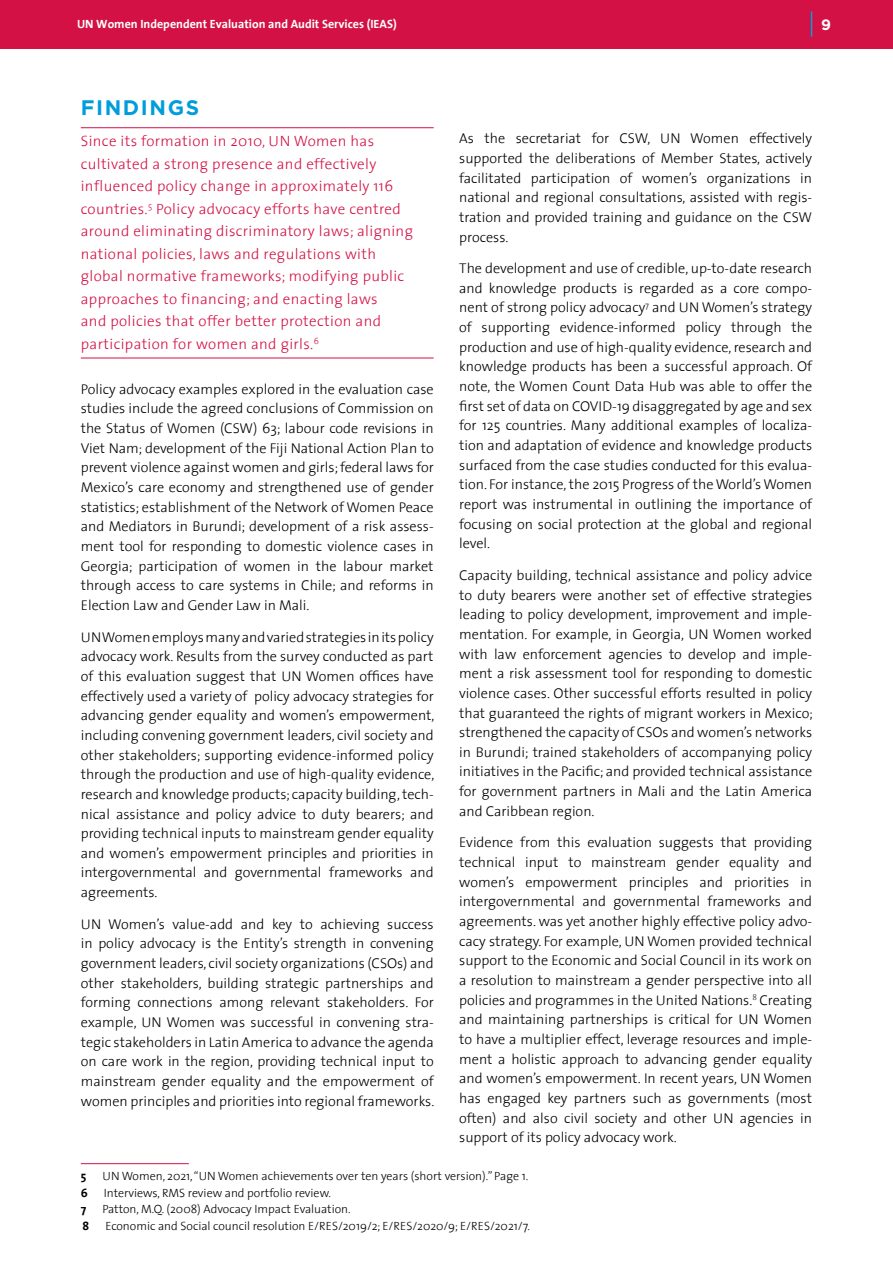
<style>
.page{position:relative;width:893px;height:1263px;background:#fff}
.page>*{position:absolute;margin:0;border:0;box-sizing:border-box;transform-origin:0 0}
.t1{font:700 21px "Gotham";letter-spacing:.075em;color:#009ddc}
.t2{font:300 15px/22.5px "The Sans";letter-spacing:.025em;color:#d31145}
.t3{font:700 15px "Gotham";color:#fff}
.t4{font:300 14.25px/19.6px "The Sans";color:#000;text-align:justify}
.t5{font:300 12px "The Sans";color:#000}
.t6{font:700 12px "The Sans";color:#fff}
.t7{font:700 12px "The Sans";color:#000}
</style>
<div class="page">
<div style="left:0;top:0;width:893px;height:48px;background:#d31145"></div>
<svg style="left:811px;top:11px;width:1px;height:26px"></svg>
<hr style="left:81px;top:1163px;width:108px;height:1px;background:#d31245">
<hr style="left:81px;top:127px;width:353px;height:1px;background:#d31145">
<hr style="left:81px;top:358px;width:353px;height:1px;background:#d31145">
<p class="t6" style="left:77px;top:14px;width:321px">UN Women Independent Evaluation and Audit Services (IEAS)</p>
<p class="t3" style="left:821px;top:15px;width:11px">9</p>
<h1 class="t1" style="left:81px;top:93px;width:120px">FINDINGS</h1>
<p class="t2" style="left:81px;top:129px;width:334px">Since its formation in 2010, UN Women has cultivated a strong presence and effectively influenced policy change in approximately 116 countries.<sup>5</sup> Policy advocacy efforts have centred around eliminating discriminatory laws; aligning national policies, laws and regulations with global normative frameworks; modifying public approaches to financing; and enacting laws<br>and policies that offer better protection and participation for women and girls.<sup>6</sup></p>
<p class="t4" style="left:81px;top:379px;width:354px">Policy advocacy examples explored in the evaluation case studies include the agreed conclusions of Commission on the Status of Women (CSW) 63; labour code revisions in Viet Nam; development of the Fiji National Action Plan to prevent violence against women and girls; federal laws for Mexico’s care economy and strengthened use of gender statistics; establishment of the Network of Women Peace and Mediators in Burundi; development of a risk assess&shy;ment tool for responding to domestic violence cases in Georgia; participation of women in the labour market through access to care systems in Chile; and reforms in Election Law and Gender Law in Mali.</p>
<p class="t4" style="left:81px;top:626px;width:355px">UN Women employs many and varied strategies in its policy advocacy work. Results from the survey conducted as part of this evaluation suggest that UN Women offices have effectively used a variety of policy advocacy strategies for advancing gender equality and women’s empowerment, including convening government leaders, civil society and other stakeholders; supporting evidence-informed policy through the production and use of high-quality evidence, research and knowledge products; capacity building, tech&shy;nical assistance and policy advice to duty bearers; and providing technical inputs to mainstream gender equality and women’s empowerment principles and priorities in intergovernmental and governmental frameworks and agreements.</p>
<p class="t4" style="left:81px;top:914px;width:355px">UN Women’s value-add and key to achieving success in policy advocacy is the Entity’s strength in convening government leaders, civil society organizations (CSOs) and other stakeholders, building strategic partnerships and forming connections among relevant stakeholders. For example, UN Women was successful in convening stra&shy;tegic stakeholders in Latin America to advance the agenda on care work in the region, providing technical input to mainstream gender equality and the empowerment of women principles and priorities into regional frameworks.</p>
<p class="t4" style="left:459px;top:128px;width:354px">As the secretariat for CSW, UN Women effectively supported the deliberations of Member States, actively facilitated participation of women’s organizations in national and regional consultations, assisted with regis&shy;tration and provided training and guidance on the CSW process.</p>
<p class="t4" style="left:459px;top:258px;width:354px">The development and use of credible, up-to-date research and knowledge products is regarded as a core compo&shy;nent of strong policy advocacy<sup>7</sup> and UN Women’s strategy of supporting evidence-informed policy through the production and use of high-quality evidence, research and knowledge products has been a successful approach. Of note, the Women Count Data Hub was able to offer the first set of data on COVID-19 disaggregated by age and sex for 125 countries. Many additional examples of localiza&shy;tion and adaptation of evidence and knowledge products surfaced from the case studies conducted for this evalua&shy;tion. For instance, the 2015 Progress of the World’s Women report was instrumental in outlining the importance of focusing on social protection at the global and regional level.</p>
<p class="t4" style="left:459px;top:565px;width:355px">Capacity building, technical assistance and policy advice to duty bearers were another set of effective strategies leading to policy development, improvement and imple&shy;mentation. For example, in Georgia, UN Women worked with law enforcement agencies to develop and imple&shy;ment a risk assessment tool for responding to domestic violence cases. Other successful efforts resulted in policy that guaranteed the rights of migrant workers in Mexico; strengthened the capacity of CSOs and women’s networks in Burundi; trained stakeholders of accompanying policy initiatives in the Pacific; and provided technical assistance for government partners in Mali and the Latin America and Caribbean region.</p>
<p class="t4" style="left:459px;top:832px;width:354px">Evidence from this evaluation suggests that providing technical input to mainstream gender equality and women’s empowerment principles and priorities in intergovernmental and governmental frameworks and agreements. was yet another highly effective policy advo&shy;cacy strategy. For example, UN Women provided technical support to the Economic and Social Council in its work on a resolution to mainstream a gender perspective into all policies and programmes in the United Nations.<sup>8</sup> Creating and maintaining partnerships is critical for UN Women to have a multiplier effect, leverage resources and imple&shy;ment a holistic approach to advancing gender equality and women’s empowerment. In recent years, UN Women has engaged key partners such as governments (most often) and also civil society and other UN agencies in support of its policy advocacy work.</p>
<p class="t7" style="left:81px;top:1166px;width:7px">5</p>
<p class="t5" style="left:102px;top:1166px;width:427px">UN Women, 2021, “UN Women achievements over ten years (short version).” Page 1.</p>
<p class="t7" style="left:81px;top:1182px;width:8px">6</p>
<p class="t5" style="left:104px;top:1183px;width:229px">Interviews, RMS review and portfolio review.</p>
<p class="t7" style="left:81px;top:1199px;width:7px">7</p>
<p class="t5" style="left:102px;top:1199px;width:250px">Patton, M.Q. (2008) Advocacy Impact Evaluation.</p>
<p class="t7" style="left:83px;top:1215px;width:8px">8</p>
<p class="t5" style="left:105px;top:1216px;width:426px">Economic and Social council resolution E/RES/2019/2; E/RES/2020/9; E/RES/2021/7.</p>
</div>
